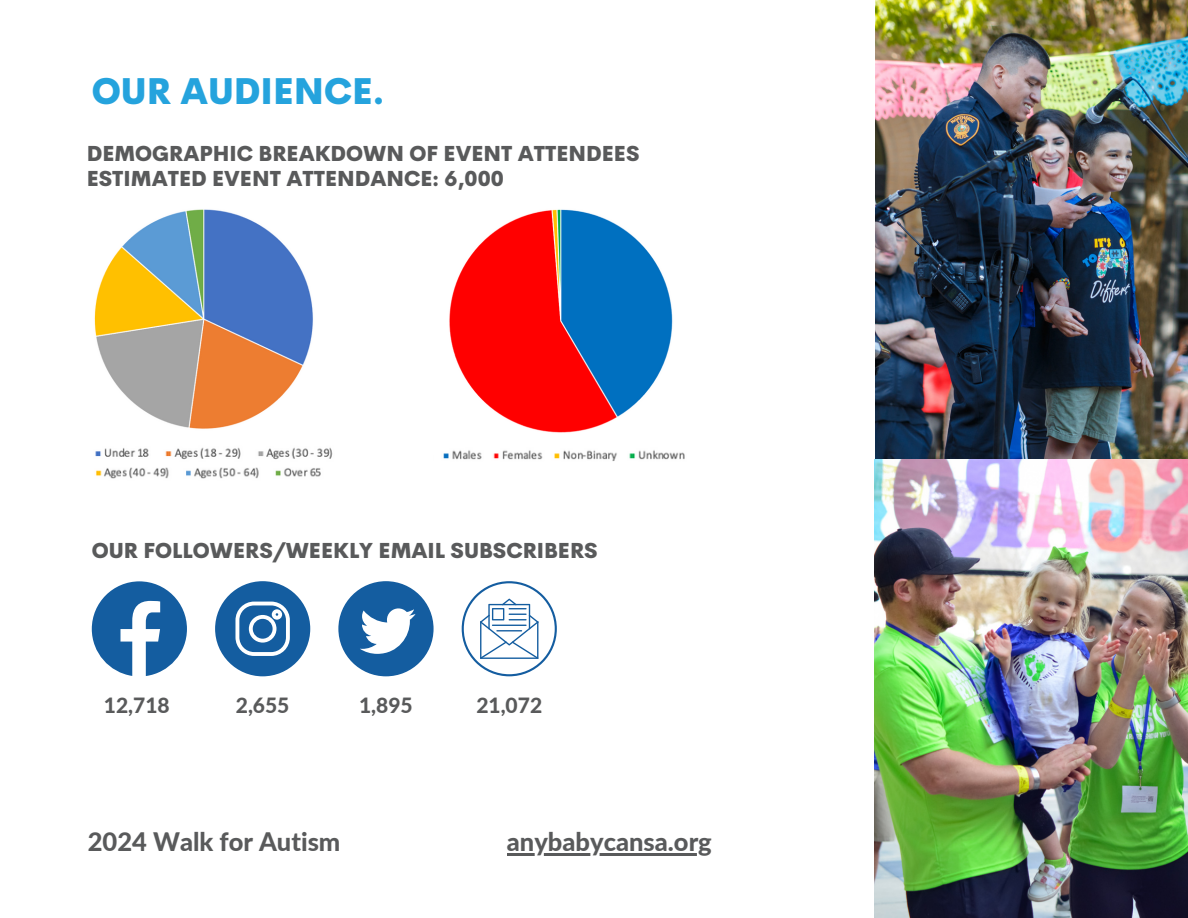
<style>
.page{position:relative;width:1188px;height:918px;background:#fff}
.page>*{position:absolute;margin:0;border:0;box-sizing:border-box;transform-origin:0 0}
.t1{font:800 36px "Cerebri Sans";color:#25a3dd}
.t2{font:800 25.5px "Lato";color:#595a5b}
.t3{font:800 21px "Cerebri Sans";color:#595a5b}
.t4{font:800 21px "Lato";color:#595a5b}
</style>
<div class="page">
<img style="left:876px;top:0;width:312px;height:459px">
<img style="left:875px;top:459px;width:313px;height:458px">
<svg style="left:92px;top:581px;width:95px;height:95px"></svg>
<svg style="left:215px;top:581px;width:95px;height:95px"></svg>
<svg style="left:338px;top:581px;width:96px;height:95px"></svg>
<svg style="left:462px;top:581px;width:95px;height:95px"></svg>
<hr style="left:507px;top:853px;width:205px;height:2px;background:#595a5b">
<img style="left:94px;top:209px;width:219px;height:220px">
<img style="left:449px;top:209px;width:224px;height:224px">
<img style="left:95px;top:467px;width:226px;height:12px">
<img style="left:95px;top:447px;width:238px;height:13px">
<img style="left:443px;top:450px;width:242px;height:11px">
<p class="t1" style="left:92px;top:68px;width:294px">OUR AUDIENCE.</p>
<p class="t3" style="left:87px;top:140px;width:554px">DEMOGRAPHIC BREAKDOWN OF EVENT ATTENDEES</p>
<p class="t3" style="left:87px;top:165px;width:418px">ESTIMATED EVENT ATTENDANCE: 6,000</p>
<p class="t3" style="left:92px;top:537px;width:507px">OUR FOLLOWERS/WEEKLY EMAIL SUBSCRIBERS</p>
<p class="t4" style="left:104px;top:693px;width:67px">12,718</p>
<p class="t4" style="left:236px;top:693px;width:55px">2,655</p>
<p class="t4" style="left:359px;top:693px;width:55px">1,895</p>
<p class="t4" style="left:476px;top:693px;width:67px">21,072</p>
<p class="t2" style="left:88px;top:825px;width:254px">2024 Walk for Autism</p>
<p class="t2" style="left:507px;top:825px;width:206px">anybabycansa.org</p>
</div>
